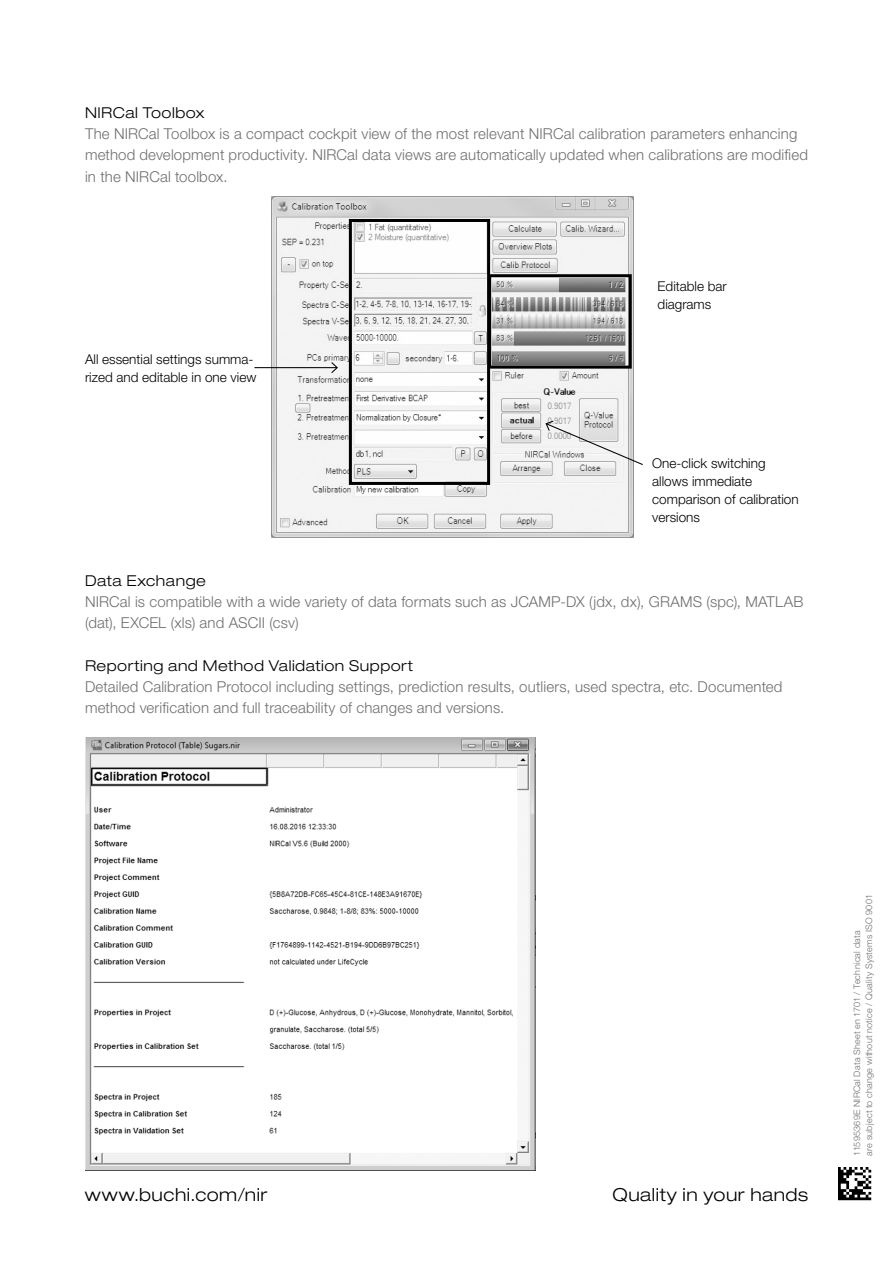
<style>
.page{position:relative;width:893px;height:1263px;background:#fff}
.page>*{position:absolute;margin:0;border:0;box-sizing:border-box;transform-origin:0 0}
.t1{font:300 expanded 18px "Helvetica Neue LT Std";letter-spacing:.03em;color:#000}
.Body_text_justified{font:300 15px "Helvetica Neue LT Std";letter-spacing:.01em;color:#6f6f6f}
.Body_text_left{font:300 15px "Helvetica Neue LT Std";letter-spacing:.01em;color:#6f6f6f}
.Title_small{font:300 expanded 15px "Helvetica Neue LT Std";letter-spacing:.035em;color:#000}
.Body_text_justified-2{font:300 expanded 15px "Helvetica Neue LT Std";letter-spacing:.035em;color:#000}
.t2{font:300 13.5px/18px "Helvetica Neue LT Std";color:#000}
.Barcode{font:300 9px "Helvetica Neue LT Std";letter-spacing:.03em;color:#6f6f6f}
</style>
<div class="page">
<img style="left:271px;top:196px;width:362px;height:342px">
<div style="left:349px;top:219px;width:141px;height:266px;border:3px solid #000"></div>
<div style="left:488px;top:274px;width:144px;height:95px;border:3px solid #000"></div>
<svg style="left:545px;top:420px;width:98px;height:46px"></svg>
<hr style="left:254px;top:367px;width:83px;height:1px;background:#000">
<svg style="left:330px;top:361px;width:9px;height:13px"></svg>
<img style="left:85px;top:737px;width:451px;height:433px">
<img style="left:838px;top:1167px;width:34px;height:34px">
<p class="Body_text_justified-2" style="left:85px;top:103px;width:121px">NIRCal Toolbox</p>
<p class="Body_text_justified" style="left:85px;top:125px;width:714px">The NIRCal Toolbox is a compact cockpit view of the most relevant NIRCal calibration parameters enhancing</p>
<p class="Body_text_justified" style="left:85px;top:146px;width:724px">method development productivity. NIRCal data views are automatically updated when calibrations are modified</p>
<p class="Body_text_justified" style="left:85px;top:167px;width:144px">in the NIRCal toolbox.</p>
<p class="t2" style="left:85px;top:350px;width:173px">All essential settings summa&shy;rized and editable in one view</p>
<p class="t2" style="left:658px;top:277px;width:71px">Editable bar diagrams</p>
<p class="t2" style="left:652px;top:454px;width:148px">One-click switching allows immediate comparison of calibration versions</p>
<p class="Body_text_justified-2" style="left:85px;top:571px;width:122px">Data Exchange</p>
<p class="Body_text_justified" style="left:85px;top:592px;width:720px">NIRCal is compatible with a wide variety of data formats such as JCAMP-DX (jdx, dx), GRAMS (spc), MATLAB</p>
<p class="Body_text_justified" style="left:85px;top:614px;width:215px">(dat), EXCEL (xls) and ASCII (csv)</p>
<p class="Title_small" style="left:85px;top:656px;width:330px">Reporting and Method Validation Support</p>
<p class="Body_text_left" style="left:85px;top:677px;width:699px">Detailed Calibration Protocol including settings, prediction results, outliers, used spectra, etc. Documented</p>
<p class="Body_text_left" style="left:85px;top:699px;width:421px">method verification and full traceability of changes and versions.</p>
<p class="t1" style="left:85px;top:1184px;width:184px">www.buchi.com/nir</p>
<p class="t1" style="left:612px;top:1184px;width:197px">Quality in your hands</p>
<p class="Barcode" style="left:864px;top:1155px;width:263px;rotate:-90deg">are subject to change without notice / Quality Systems ISO 9001</p>
<p class="Barcode" style="left:852px;top:1155px;width:227px;rotate:-90deg">11595369E NIRCal Data Sheet en 1701 / Technical data</p>
</div>
